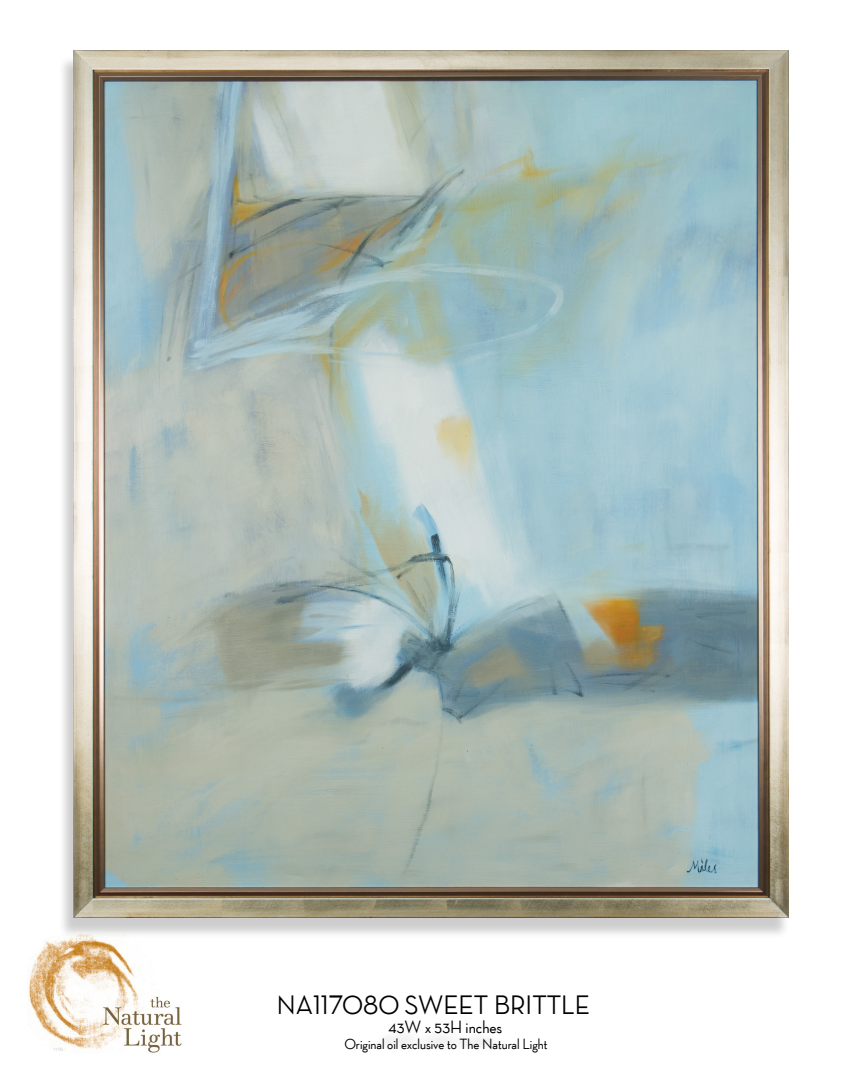
<style>
.page{position:relative;width:867px;height:1083px;background:#fff}
.page>*{position:absolute;margin:0;border:0;box-sizing:border-box;transform-origin:0 0}
.t1{font:500 27px "Neutraface Display TT";color:#000}
.t2{font:500 18px "Neutraface Display TT";color:#000}
.t3{font:500 15px "Neutraface Display TT";color:#000}
.t4{font:4.5px "Arial";color:#d5d7d8}
</style>
<div class="page">
<div style="left:58px;top:55px;width:731px;height:883px;background:#000;opacity:.2"></div>
<img style="left:73px;top:51px;width:715px;height:866px">
<img style="left:27px;top:933px;width:158px;height:120px">
<p class="t4" style="left:53px;top:1046px;width:12px">117B</p>
<h1 class="t1" style="left:277px;top:990px;width:314px">NA117080 SWEET BRITTLE</h1>
<p class="t2" style="left:388px;top:1016px;width:115px">43W x 53H inches</p>
<p class="t3" style="left:344px;top:1035px;width:204px">Original oil exclusive to The Natural Light</p>
</div>
